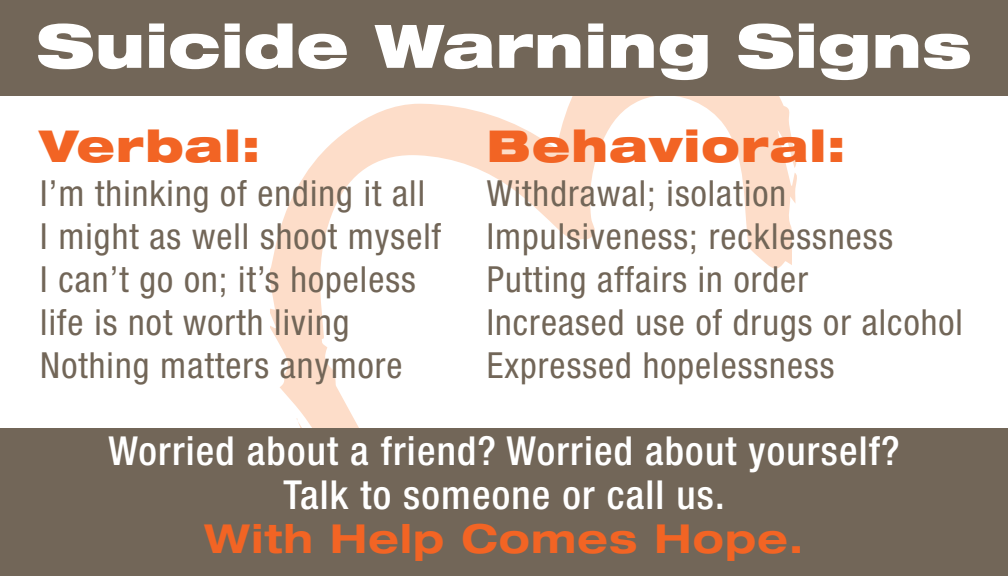
<style>
.page{position:relative;width:1008px;height:576px;background:#fff}
.page>*{position:absolute;margin:0;border:0;box-sizing:border-box;transform-origin:0 0}
.t1{font:900 expanded 60px "Helvetica Neue";letter-spacing:.01em;color:#fff}
.t2{font:900 expanded 44px "Helvetica Neue";letter-spacing:.03em;color:#f26424}
.t3{font:500 condensed 40px/44px "Helvetica Neue";letter-spacing:.03em;color:#fff;text-align:center}
.t4{font:700 expanded 40px "Helvetica Neue";letter-spacing:.03em;color:#f26424}
.t5{font:condensed 36px/43.2px "Helvetica Neue";letter-spacing:.03em;color:#726658}
</style>
<div class="page">
<svg style="left:270px;top:95px;width:528px;height:333px"></svg>
<div style="left:0;top:0;width:1008px;height:95px;background:#726658"></div>
<div style="left:0;top:428px;width:1008px;height:148px;background:#726658"></div>
<h1 class="t1" style="left:37px;top:7px;width:936px">Suicide Warning Signs</h1>
<p class="t2" style="left:40px;top:118px;width:221px">Verbal:</p>
<p class="t5" style="left:40px;top:171px;width:402px">I’m thinking of ending it all<br>I might as well shoot myself<br>I can’t go on; it’s hopeless life is not worth living<br>Nothing matters anymore</p>
<p class="t2" style="left:487px;top:118px;width:360px">Behavioral:</p>
<p class="t5" style="left:487px;top:171px;width:478px">Withdrawal; isolation<br>Impulsiveness; recklessness<br>Putting affairs in order<br>Increased use of drugs or alcohol<br>Expressed hopelessness</p>
<p class="t3" style="left:108px;top:429px;width:793px">Worried about a friend? Worried about yourself?<br>Talk to someone or call us.</p>
<p class="t4" style="left:204px;top:514px;width:601px">With Help Comes Hope.</p>
</div>
